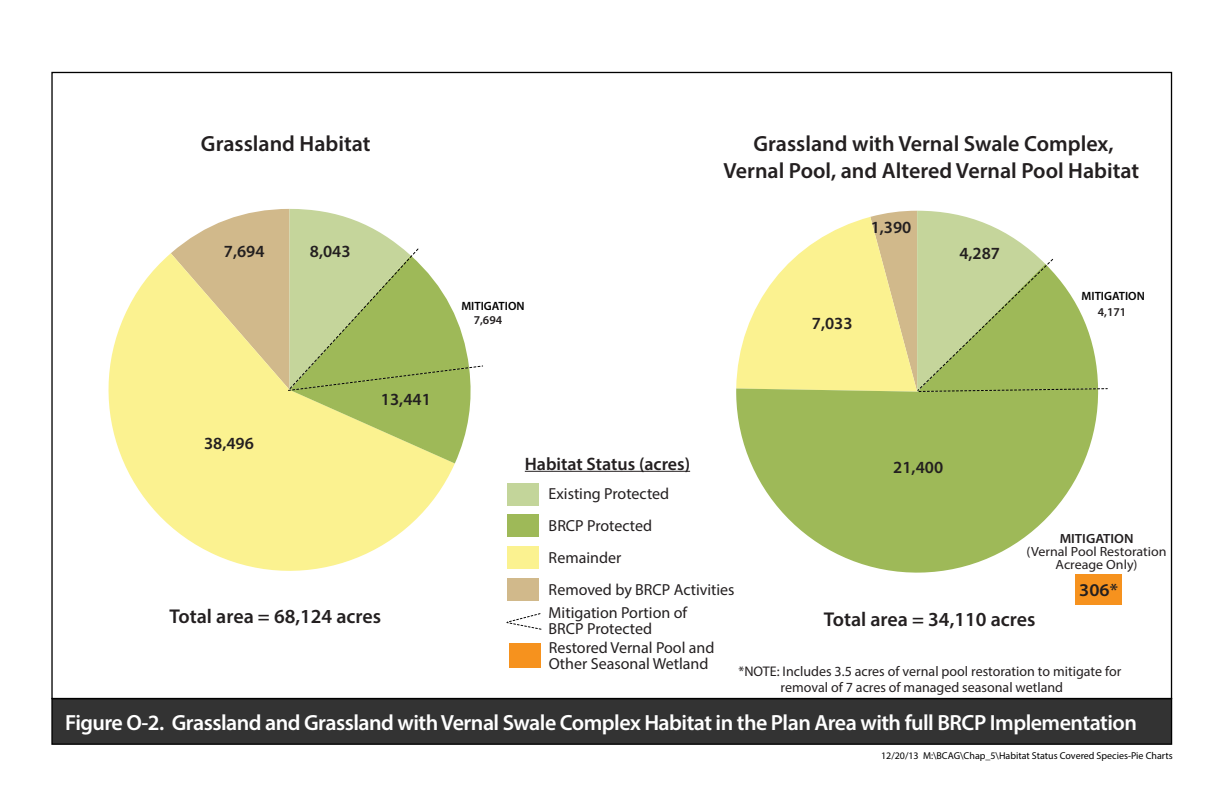
<style>
.page{position:relative;width:1224px;height:792px;background:#fff}
.page>*{position:absolute;margin:0;border:0;box-sizing:border-box;transform-origin:0 0}
.t1{font:600 22px "Myriad Pro";letter-spacing:-.025em;color:#fff}
.t2{font:600 22px/26.4px "Myriad Pro";color:#231f20;text-align:center}
.t3{font:600 20px "Myriad Pro";color:#231f20}
.t4{font:600 18px "Myriad Pro";color:#231f20}
.t5{font:600 18px "Myriad Pro";color:#231f20;scale:1.05 1}
.t6{font:600 17.2px "Myriad Pro";color:#231f20}
.t7{font:16px/32px "Myriad Pro";color:#231f20}
.t8{font:14px/16px "Myriad Pro";color:#231f20}
.t9{font:13.4px/13.4px "Myriad Pro";color:#231f20;text-align:center;scale:1.05 1}
.t10{font:600 13.4px "Myriad Pro";color:#231f20;scale:1.05 1}
.t11{font:600 12px "Myriad Pro";color:#000}
.t12{font:600 12px "Myriad Pro";color:#231f20}
.t13{font:10px "Myriad Pro";color:#000100}
</style>
<div class="page">
<div style="left:51px;top:698px;width:1121px;height:47px;background:#333;border:1px solid #000"></div>
<div style="left:507px;top:515px;width:32px;height:22px;background:#9eb958"></div>
<div style="left:507px;top:546px;width:32px;height:23px;background:#fbf290"></div>
<div style="left:507px;top:578px;width:32px;height:22px;background:#d1b98b"></div>
<div style="left:507px;top:483px;width:32px;height:22px;background:#c3d59a"></div>
<hr style="left:525px;top:471px;width:165px;height:1px;background:#231f20">
<svg style="left:506px;top:613px;width:36px;height:17px"></svg>
<svg style="left:108px;top:253px;width:347px;height:318px;fill:#fbf290"></svg>
<div style="left:509px;top:643px;width:32px;height:25px;background:#f6921e"></div>
<div style="left:1075px;top:574px;width:46px;height:31px;background:#f6921e"></div>
<svg style="left:171px;top:209px;width:312px;height:254px"></svg>
<svg style="left:736px;top:392px;width:363px;height:181px;fill:#9eb958"></svg>
<svg style="left:736px;top:211px;width:372px;height:181px"></svg>
<h1 class="t2" style="left:201px;top:130px;width:171px">Grassland Habitat</h1>
<h1 class="t2" style="left:723px;top:130px;width:417px">Grassland with Vernal Swale Complex,<br>Vernal Pool, and Altered Vernal Pool Habitat</h1>
<p class="t6" style="left:224px;top:240px;width:42px">7,694</p>
<p class="t6" style="left:310px;top:240px;width:42px">8,043</p>
<p class="t6" style="left:204px;top:432px;width:51px">38,496</p>
<p class="t6" style="left:381px;top:389px;width:51px">13,441</p>
<p class="t3" style="left:170px;top:603px;width:213px">Total area = 68,124 acres</p>
<p class="t11" style="left:461px;top:298px;width:65px">MITIGATION</p>
<p class="t12" style="left:474px;top:312px;width:30px">7,694</p>
<p class="t4" style="left:525px;top:452px;width:167px">Habitat Status (acres)</p>
<p class="t7" style="left:549px;top:478px;width:187px">Existing Protected<br>BRCP Protected<br>Remainder<br>Removed by BRCP Activities</p>
<p class="t7" style="left:549px;top:604px;width:140px;line-height:16px">Mitigation Portion of<br>BRCP Protected</p>
<p class="t6" style="left:871px;top:217px;width:42px">1,390</p>
<p class="t6" style="left:812px;top:312px;width:42px">7,033</p>
<p class="t6" style="left:959px;top:242px;width:42px">4,287</p>
<p class="t11" style="left:1082px;top:288px;width:65px">MITIGATION</p>
<p class="t12" style="left:1098px;top:304px;width:30px">4,171</p>
<p class="t6" style="left:893px;top:456px;width:51px">21,400</p>
<p class="t10" style="left:1060px;top:530px;width:72px">MITIGATION</p>
<p class="t9" style="left:1027px;top:545px;width:135px">(Vernal Pool Restoration<br>Acreage Only)</p>
<p class="t5" style="left:1079px;top:579px;width:38px">306*</p>
<p class="t3" style="left:824px;top:606px;width:213px">Total area = 34,110 acres</p>
<p class="t7" style="left:549px;top:639px;width:167px;line-height:16px">Restored Vernal Pool and<br>Other Seasonal Wetland</p>
<p class="t8" style="left:781px;top:663px;width:342px;text-indent:-42px">*NOTE: Includes 3.5 acres of vernal pool restoration to mitigate for removal of 7 acres of managed seasonal wetland</p>
<h1 class="t1" style="left:65px;top:709px;width:1073px">Figure O-2. Grassland and Grassland withVernal Swale Complex Habitat in the Plan Area with full BRCP Implementation</h1>
<p class="t13" style="left:881px;top:750px;width:293px">12/20/13 M:\BCAG\Chap_5\Habitat Status Covered Species-Pie Charts</p>
</div>
